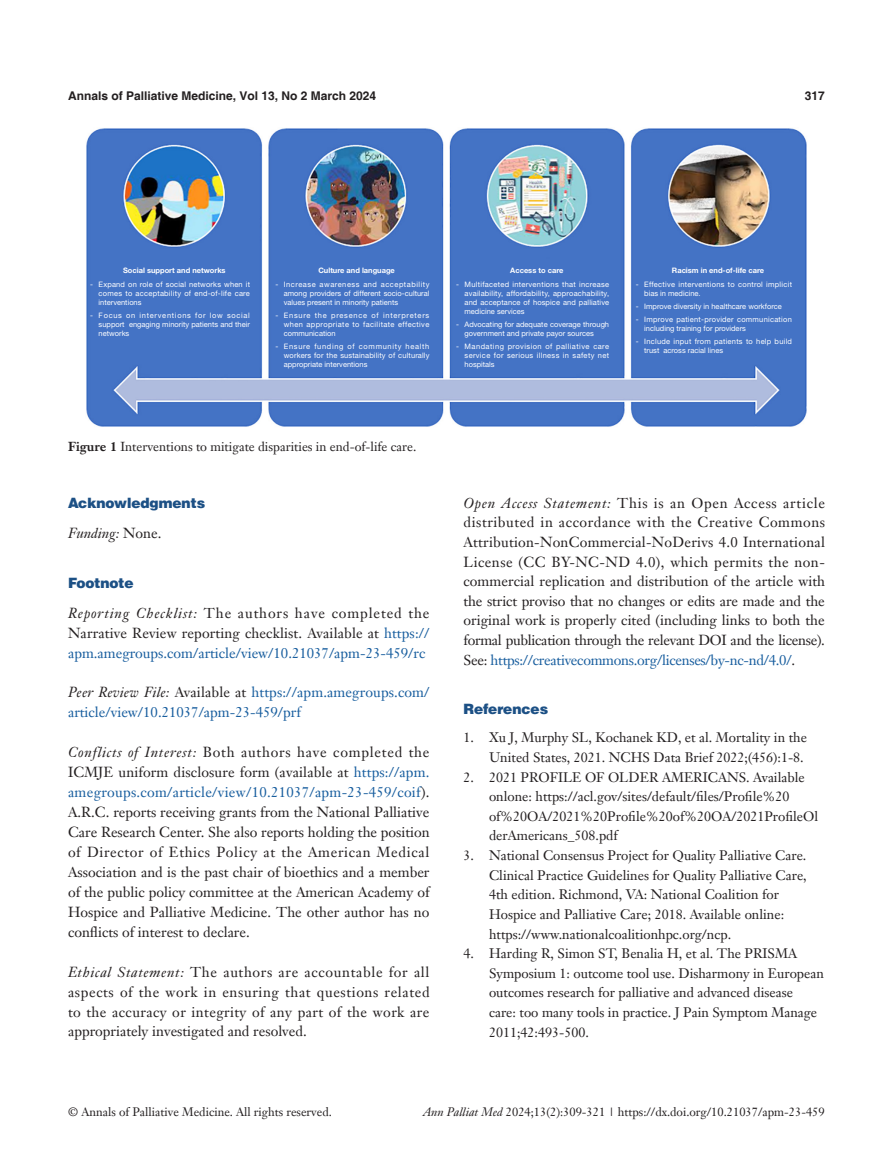
<style>
.page{position:relative;width:893px;height:1170px;background:#fff}
.page>*{position:absolute;margin:0;border:0;box-sizing:border-box;transform-origin:0 0}
.B-zhengwen{font:14.25px/20px "Janson Text LT";color:#231f20;text-align:justify}
.t1{font:14.25px/20px "Janson Text LT";letter-spacing:.01em;color:#175d9e}
._1ji-6_5{font:900 14.25px "Helvetica";color:#1c5085}
._1ji-zhengti{font:900 14.25px "Helvetica";color:#1c5085}
.t2{font:italic 14.25px "Janson Text LT";color:#231f20}
.B-References{font:13.5px/19.6px "Janson Text LT";color:#231f20}
.t3{font:12.75px "Janson Text LT";color:#231f20}
.t4{font:12px "Janson Text LT";color:#231f20}
.t5{font:700 12px "Helvetica";color:#231f20}
.t6{font:7.5px/9px "Helvetica Neue LT Pro";color:#fff;text-align:justify}
.t7{font:7.5px/9px "Helvetica Neue LT Pro";letter-spacing:.035em;color:#fff}
.t8{font:700 7.5px "Helvetica Neue LT Pro";color:#fff}
.s1{font-weight:700}
.s2{font-style:normal}
.s3{font-style:italic}
.s4{color:#175d9e}
.s5{font-style:italic;color:#231f20}
.s6{color:#231f20}
</style>
<div class="page">
<img style="left:86px;top:128px;width:721px;height:299px">
<p class="t5" style="left:68px;top:88px;width:310px">Annals of Palliative Medicine, Vol 13, No 2 March 2024</p>
<p class="t5" style="left:805px;top:88px;width:22px">317</p>
<p class="t8" style="left:123px;top:266px;width:104px">Social support and networks</p>
<p class="t6" style="left:99px;top:279px;width:153px;text-indent:-9px">- Expand on role of social networks when it comes to acceptability of end-of-life care interventions</p>
<p class="t6" style="left:99px;top:310px;width:153px;text-indent:-9px">- Focus on interventions for low social support engaging minority patients and their networks</p>
<p class="t8" style="left:318px;top:266px;width:78px">Culture and language</p>
<p class="t6" style="left:284px;top:279px;width:147px;text-indent:-9px">- Increase awareness and acceptability among providers of different socio-cultural values present in minority patients</p>
<p class="t6" style="left:284px;top:310px;width:147px;text-indent:-9px">- Ensure the presence of interpreters when appropriate to facilitate effective communication</p>
<p class="t6" style="left:284px;top:342px;width:147px;text-indent:-9px">- Ensure funding of community health workers for the sustainability of culturally appropriate interventions</p>
<p class="t8" style="left:510px;top:266px;width:55px">Access to care</p>
<p class="t6" style="left:465px;top:279px;width:146px;text-indent:-9px">- Multifaceted interventions that increase availability, affordability, approachability, and acceptance of hospice and palliative medicine services</p>
<p class="t6" style="left:465px;top:319px;width:146px;text-indent:-9px">- Advocating for adequate coverage through government and private payor sources</p>
<p class="t6" style="left:465px;top:342px;width:146px;text-indent:-9px">- Mandating provision of palliative care service for serious illness in safety net hospitals</p>
<p class="t8" style="left:672px;top:266px;width:94px">Racism in end-of-life care</p>
<p class="t7" style="left:644px;top:279px;width:149px;text-indent:-9px">- Effective interventions to control implicit bias in medicine.</p>
<p class="t6" style="left:636px;top:301px;width:148px">- Improve diversity in healthcare workforce</p>
<p class="t7" style="left:644px;top:315px;width:149px;text-indent:-9px">- Improve patient-provider communication including training for providers</p>
<p class="t7" style="left:644px;top:337px;width:149px;text-indent:-9px">- Include input from patients to help build trust across racial lines</p>
<p class="t3" style="left:68px;top:438px;width:350px"><span class="s1">Figure 1</span> Interventions to mitigate disparities in end-of-life care.</p>
<p class="_1ji-zhengti" style="left:68px;top:493px;width:139px">Acknowledgments</p>
<p class="t2" style="left:68px;top:524px;width:95px">Funding: <span class="s2">None.</span></p>
<p class="_1ji-6_5" style="left:68px;top:573px;width:67px">Footnote</p>
<p class="B-zhengwen" style="left:68px;top:602px;width:363px"><span class="s3">Reporting Checklist:</span> The authors have completed the Narrative Review reporting checklist. Available at <span class="s4">https:// apm.amegroups.com/article/view/10.21037/apm-23-459/rc</span></p>
<p class="t1" style="left:68px;top:682px;width:363px"><span class="s5">Peer Review File:</span> <span class="s6">Available at</span> https://apm.amegroups.com/ article/view/10.21037/apm-23-459/prf</p>
<p class="B-zhengwen" style="left:68px;top:742px;width:363px"><span class="s3">Conflicts of Interest:</span> Both authors have completed the ICMJE uniform disclosure form (available at <span class="s4">https://apm. amegroups.com/article/view/10.21037/apm-23-459/coif</span>).<br>A.R.C. reports receiving grants from the National Palliative Care Research Center. She also reports holding the position of Director of Ethics Policy at the American Medical Association and is the past chair of bioethics and a member of the public policy committee at the American Academy of Hospice and Palliative Medicine. The other author has no conflicts of interest to declare.</p>
<p class="B-zhengwen" style="left:68px;top:961px;width:363px"><span class="s3">Ethical Statement:</span> The authors are accountable for all aspects of the work in ensuring that questions related to the accuracy or integrity of any part of the work are appropriately investigated and resolved.</p>
<p class="B-zhengwen" style="left:463px;top:493px;width:363px"><span class="s3">Open Access Statement:</span> This is an Open Access article distributed in accordance with the Creative Commons Attribution-NonCommercial-NoDerivs 4.0 International License (CC BY-NC-ND 4.0), which permits the non&shy;commercial replication and distribution of the article with the strict proviso that no changes or edits are made and the original work is properly cited (including links to both the formal publication through the relevant DOI and the license).<br>See: <span class="s4">https://creativecommons.org/licenses/by-nc-nd/4.0/</span>.</p>
<p class="_1ji-6_5" style="left:463px;top:699px;width:86px">References</p>
<p class="B-References" style="left:463px;top:727px;width:345px;text-align:right">1. Xu J, Murphy SL, Kochanek KD, et al. Mortality in the<br>United States, 2021. NCHS Data Brief 2022;(456):1-8.</p>
<p class="B-References" style="left:489px;top:767px;width:331px;text-indent:-26px">2. 2021 PROFILE OF OLDER AMERICANS. Available onlone: https://acl.gov/sites/default/files/Profile%20 of%20OA/2021%20Profile%20of%20OA/2021ProfileOl derAmericans_508.pdf</p>
<p class="B-References" style="left:489px;top:845px;width:319px;text-indent:-26px">3. National Consensus Project for Quality Palliative Care.<br>Clinical Practice Guidelines for Quality Palliative Care, 4th edition. Richmond, VA: National Coalition for Hospice and Palliative Care; 2018. Available online: https://www.nationalcoalitionhpc.org/ncp.</p>
<p class="B-References" style="left:489px;top:943px;width:336px;text-indent:-26px">4. Harding R, Simon ST, Benalia H, et al. The PRISMA Symposium 1: outcome tool use. Disharmony in European outcomes research for palliative and advanced disease<br>care: too many tools in practice. J Pain Symptom Manage 2011;42:493-500.</p>
<p class="t4" style="left:68px;top:1104px;width:265px">© Annals of Palliative Medicine. All rights reserved.</p>
<p class="t4" style="left:423px;top:1104px;width:403px"><span class="s3">Ann Palliat Med</span> 2024;13(2):309-321 | https://dx.doi.org/10.21037/apm-23-459</p>
</div>
